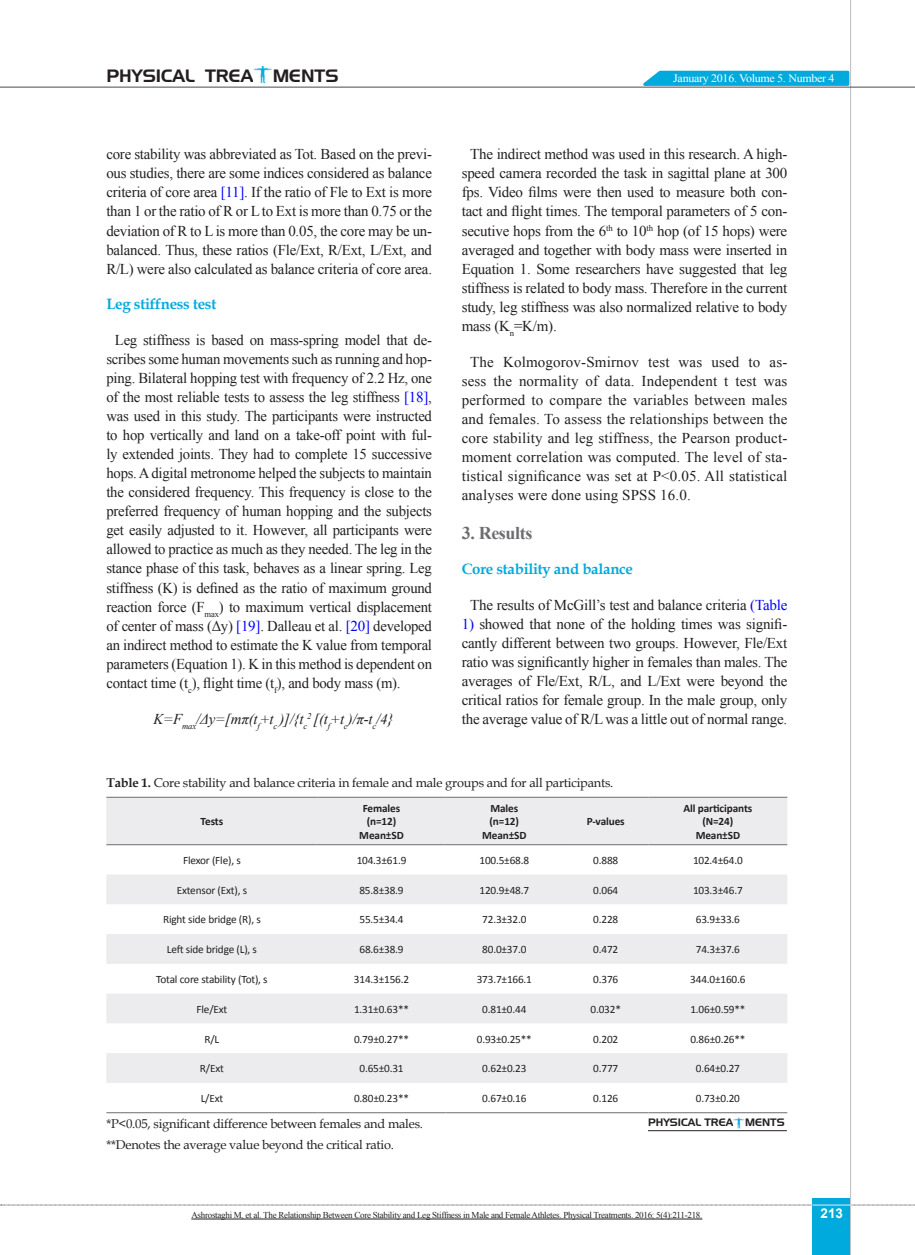
<style>
.page{position:relative;width:915px;height:1255px;background:#fff}
.page>*{position:absolute;margin:0;border:0;box-sizing:border-box;transform-origin:0 0}
.t1{font:700 18px "Times New Roman";letter-spacing:-.02em;color:#6c6d70}
.t2{font:17.4px "Aero Regular SWFTE";color:#231f20}
.t3{font:15px/19px "Times New Roman";letter-spacing:-.015em;color:#231f20;text-align:justify}
.t4{font:italic 15px "Times New Roman";color:#231f20}
.t5{font:700 15px "Book Antiqua";letter-spacing:-.02em;color:#0ad}
.t6{font:700 13.5px "Arial";color:#fff}
.t7{font:12.75px/20.7px "Book Antiqua";letter-spacing:-.015em;color:#231f20}
.t8{font:11.4px "Times New Roman";letter-spacing:-.025em;color:#fff;scale:1.05 1}
.t9{font:11.25px "Calibri";letter-spacing:-.015em;color:#231f20}
.t10{font:700 11.25px/13.5px "Calibri";letter-spacing:-.01em;color:#231f20;text-align:center}
.t11{font:10.5px "Aero Regular SWFTE";color:#231f20}
.t12{font:9px "Times New Roman";letter-spacing:-.03em;color:#231f20}
.s1{color:#00f}
.s2{font-weight:700}
</style>
<div class="page">
<svg style="left:1px;top:1204px;width:914px;height:1px"></svg>
<div style="left:812px;top:1198px;width:38px;height:56px;background:#0ad"></div>
<hr style="left:849px;top:0;width:1px;height:1254px;background:#c2c3c6">
<hr style="left:0;top:87px;width:914px;height:1px;background:#5f5f62">
<hr style="left:812px;top:1204px;width:38px;height:1px;background:#ececee">
<img style="left:253px;top:66px;width:19px;height:17px">
<svg style="left:635px;top:69px;width:215px;height:18px;background:#34b8e0"></svg>
<svg style="left:106px;top:797px;width:681px;height:285px;fill:#ececee"></svg>
<hr style="left:648px;top:796px;width:139px;height:1px;background:#6c6d70">
<hr style="left:563px;top:796px;width:85px;height:1px;background:#6c6d70">
<hr style="left:445px;top:796px;width:118px;height:1px;background:#6c6d70">
<hr style="left:317px;top:796px;width:128px;height:1px;background:#6c6d70">
<hr style="left:106px;top:796px;width:211px;height:1px;background:#6c6d70">
<hr style="left:648px;top:844px;width:139px;height:1px;background:#6c6d70">
<hr style="left:563px;top:844px;width:85px;height:1px;background:#6c6d70">
<hr style="left:445px;top:844px;width:118px;height:1px;background:#6c6d70">
<hr style="left:317px;top:844px;width:128px;height:1px;background:#6c6d70">
<hr style="left:106px;top:844px;width:211px;height:1px;background:#6c6d70">
<hr style="left:648px;top:1112px;width:139px;height:1px;background:#6c6d70">
<hr style="left:563px;top:1112px;width:85px;height:1px;background:#6c6d70">
<hr style="left:445px;top:1112px;width:118px;height:1px;background:#6c6d70">
<hr style="left:317px;top:1112px;width:128px;height:1px;background:#6c6d70">
<hr style="left:106px;top:1112px;width:211px;height:1px;background:#6c6d70">
<hr style="left:647px;top:1130px;width:139px;height:1px;background:#231f20">
<svg style="left:733px;top:1117px;width:11px;height:11px"></svg>
<hr style="left:191px;top:1218px;width:511px;height:1px;background:#231f20">
<p class="t2" style="left:106px;top:65px;width:233px">PHYSICAL TREA MENTS</p>
<p class="t8" style="left:673px;top:71px;width:155px">January 2016. Volume 5. Number 4</p>
<p class="t3" style="left:106px;top:144px;width:327px">core stability was abbreviated as Tot. Based on the previ&shy;ous studies, there are some indices considered as balance criteria of core area <span class="s1">[11]</span>. If the ratio of Fle to Ext is more than 1 or the ratio of R or L to Ext is more than 0.75 or the deviation of R to L is more than 0.05, the core may be un&shy;balanced. Thus, these ratios (Fle/Ext, R/Ext, L/Ext, and R/L) were also calculated as balance criteria of core area.</p>
<p class="t5" style="left:106px;top:293px;width:111px">Leg stiffness test</p>
<p class="t3" style="left:106px;top:330px;width:327px;text-indent:9px">Leg stiffness is based on mass-spring model that de&shy;scribes some human movements such as running and hop&shy;ping. Bilateral hopping test with frequency of 2.2 Hz, one of the most reliable tests to assess the leg stiffness <span class="s1">[18]</span>, was used in this study. The participants were instructed to hop vertically and land on a take-off point with ful&shy;ly extended joints. They had to complete 15 successive hops. A digital metronome helped the subjects to maintain the considered frequency. This frequency is close to the preferred frequency of human hopping and the subjects get easily adjusted to it. However, all participants were allowed to practice as much as they needed. The leg in the stance phase of this task, behaves as a linear spring. Leg stiffness (K) is defined as the ratio of maximum ground reaction force (F<sub>max</sub>) to maximum vertical displacement of center of mass (Δy) <span class="s1">[19]</span>. Dalleau et al. <span class="s1">[20]</span> developed an indirect method to estimate the K value from temporal parameters (Equation 1). K in this method is dependent on contact time (t<sub>c</sub>), flight time (t<sub>f</sub>), and body mass (m).</p>
<p class="t4" style="left:153px;top:708px;width:241px">K=F<sub>max</sub>/Δy=[mπ(t<sub>f</sub>+t<sub>c</sub> )]/{t<sub>c</sub><sup>2</sup> [(t<sub>f</sub>+t<sub>c</sub>)/π-t<sub>c</sub>/4}</p>
<p class="t3" style="left:461px;top:144px;width:327px;text-indent:9px">The indirect method was used in this research. A high&shy;speed camera recorded the task in sagittal plane at 300 fps. Video films were then used to measure both con&shy;tact and flight times. The temporal parameters of 5 con&shy;secutive hops from the 6<sup>th</sup> to 10<sup>th</sup> hop (of 15 hops) were averaged and together with body mass were inserted in Equation 1. Some researchers have suggested that leg stiffness is related to body mass. Therefore in the current study, leg stiffness was also normalized relative to body mass (K<sub>n</sub>=K/m).</p>
<p class="t3" style="left:461px;top:352px;width:327px;text-indent:9px">The Kolmogorov-Smirnov test was used to as&shy;sess the normality of data. Independent t test was performed to compare the variables between males and females. To assess the relationships between the core stability and leg stiffness, the Pearson product&shy;moment correlation was computed. The level of sta&shy;tistical significance was set at P&lt;0.05. All statistical analyses were done using SPSS 16.0.</p>
<p class="t1" style="left:461px;top:520px;width:72px">3. Results</p>
<p class="t5" style="left:461px;top:558px;width:173px">Core stability and balance</p>
<p class="t3" style="left:470px;top:595px;width:318px">The results of McGill’s test and balance criteria <span class="s1">(Table</span></p>
<p class="t3" style="left:461px;top:614px;width:327px"><span class="s1">1)</span> showed that none of the holding times was signifi&shy;cantly different between two groups. However, Fle/Ext ratio was significantly higher in females than males. The averages of Fle/Ext, R/L, and L/Ext were beyond the critical ratios for female group. In the male group, only the average value of R/L was a little out of normal range.</p>
<p class="t7" style="left:106px;top:771px;width:508px"><span class="s2">Table 1.</span> Core stability and balance criteria in female and male groups and for all participants.</p>
<p class="t10" style="left:359px;top:801px;width:46px">Females (n=12)<br>Mean±SD</p>
<p class="t10" style="left:482px;top:801px;width:46px">Males (n=12)<br>Mean±SD</p>
<p class="t10" style="left:683px;top:801px;width:70px">All participants (N=24)<br>Mean±SD</p>
<p class="t10" style="left:586px;top:814px;width:39px">P-values</p>
<p class="t10" style="left:200px;top:814px;width:24px">Tests</p>
<p class="t9" style="left:183px;top:853px;width:59px">Flexor (Fle), s</p>
<p class="t9" style="left:356px;top:853px;width:51px">104.3±61.9</p>
<p class="t9" style="left:479px;top:853px;width:51px">100.5±68.8</p>
<p class="t9" style="left:593px;top:853px;width:26px">0.888</p>
<p class="t9" style="left:692px;top:853px;width:51px">102.4±64.0</p>
<p class="t9" style="left:177px;top:882px;width:72px">Extensor (Ext), s</p>
<p class="t9" style="left:359px;top:882px;width:46px">85.8±38.9</p>
<p class="t9" style="left:479px;top:882px;width:51px">120.9±48.7</p>
<p class="t9" style="left:593px;top:882px;width:26px">0.064</p>
<p class="t9" style="left:692px;top:882px;width:51px">103.3±46.7</p>
<p class="t9" style="left:163px;top:912px;width:99px">Right side bridge (R), s</p>
<p class="t9" style="left:359px;top:912px;width:46px">55.5±34.4</p>
<p class="t9" style="left:482px;top:912px;width:46px">72.3±32.0</p>
<p class="t9" style="left:593px;top:912px;width:26px">0.228</p>
<p class="t9" style="left:695px;top:912px;width:46px">63.9±33.6</p>
<p class="t9" style="left:167px;top:942px;width:92px">Left side bridge (L), s</p>
<p class="t9" style="left:359px;top:942px;width:46px">68.6±38.9</p>
<p class="t9" style="left:482px;top:942px;width:46px">80.0±37.0</p>
<p class="t9" style="left:593px;top:942px;width:26px">0.472</p>
<p class="t9" style="left:695px;top:942px;width:46px">74.3±37.6</p>
<p class="t9" style="left:156px;top:972px;width:113px">Total core stability (Tot), s</p>
<p class="t9" style="left:354px;top:972px;width:57px">314.3±156.2</p>
<p class="t9" style="left:476px;top:972px;width:57px">373.7±166.1</p>
<p class="t9" style="left:593px;top:972px;width:26px">0.376</p>
<p class="t9" style="left:690px;top:972px;width:57px">344.0±160.6</p>
<p class="t9" style="left:196px;top:1001px;width:32px">Fle/Ext</p>
<p class="t9" style="left:354px;top:1001px;width:57px">1.31±0.63**</p>
<p class="t9" style="left:482px;top:1001px;width:46px">0.81±0.44</p>
<p class="t9" style="left:590px;top:1001px;width:32px">0.032*</p>
<p class="t9" style="left:690px;top:1001px;width:57px">1.06±0.59**</p>
<p class="t9" style="left:204px;top:1031px;width:16px">R/L</p>
<p class="t9" style="left:354px;top:1031px;width:57px">0.79±0.27**</p>
<p class="t9" style="left:476px;top:1031px;width:57px">0.93±0.25**</p>
<p class="t9" style="left:593px;top:1031px;width:26px">0.202</p>
<p class="t9" style="left:690px;top:1031px;width:57px">0.86±0.26**</p>
<p class="t9" style="left:200px;top:1061px;width:25px">R/Ext</p>
<p class="t9" style="left:359px;top:1061px;width:46px">0.65±0.31</p>
<p class="t9" style="left:482px;top:1061px;width:46px">0.62±0.23</p>
<p class="t9" style="left:593px;top:1061px;width:26px">0.777</p>
<p class="t9" style="left:695px;top:1061px;width:46px">0.64±0.27</p>
<p class="t9" style="left:201px;top:1091px;width:24px">L/Ext</p>
<p class="t9" style="left:354px;top:1091px;width:57px">0.80±0.23**</p>
<p class="t9" style="left:482px;top:1091px;width:46px">0.67±0.16</p>
<p class="t9" style="left:593px;top:1091px;width:26px">0.126</p>
<p class="t9" style="left:695px;top:1091px;width:46px">0.73±0.20</p>
<p class="t7" style="left:106px;top:1112px;width:318px">*P&lt;0.05, significant difference between females and males. **Denotes the average value beyond the critical ratio.</p>
<p class="t11" style="left:648px;top:1115px;width:138px">PHYSICAL TREA MENTS</p>
<p class="t12" style="left:191px;top:1208px;width:512px">Ashrostaghi M, et al. The Relationship Between Core Stability and Leg Stiffness in Male and Female Athletes. Physical Treatments. 2016; 5(4):211-218.</p>
<p class="t6" style="left:820px;top:1204px;width:24px">213</p>
</div>
